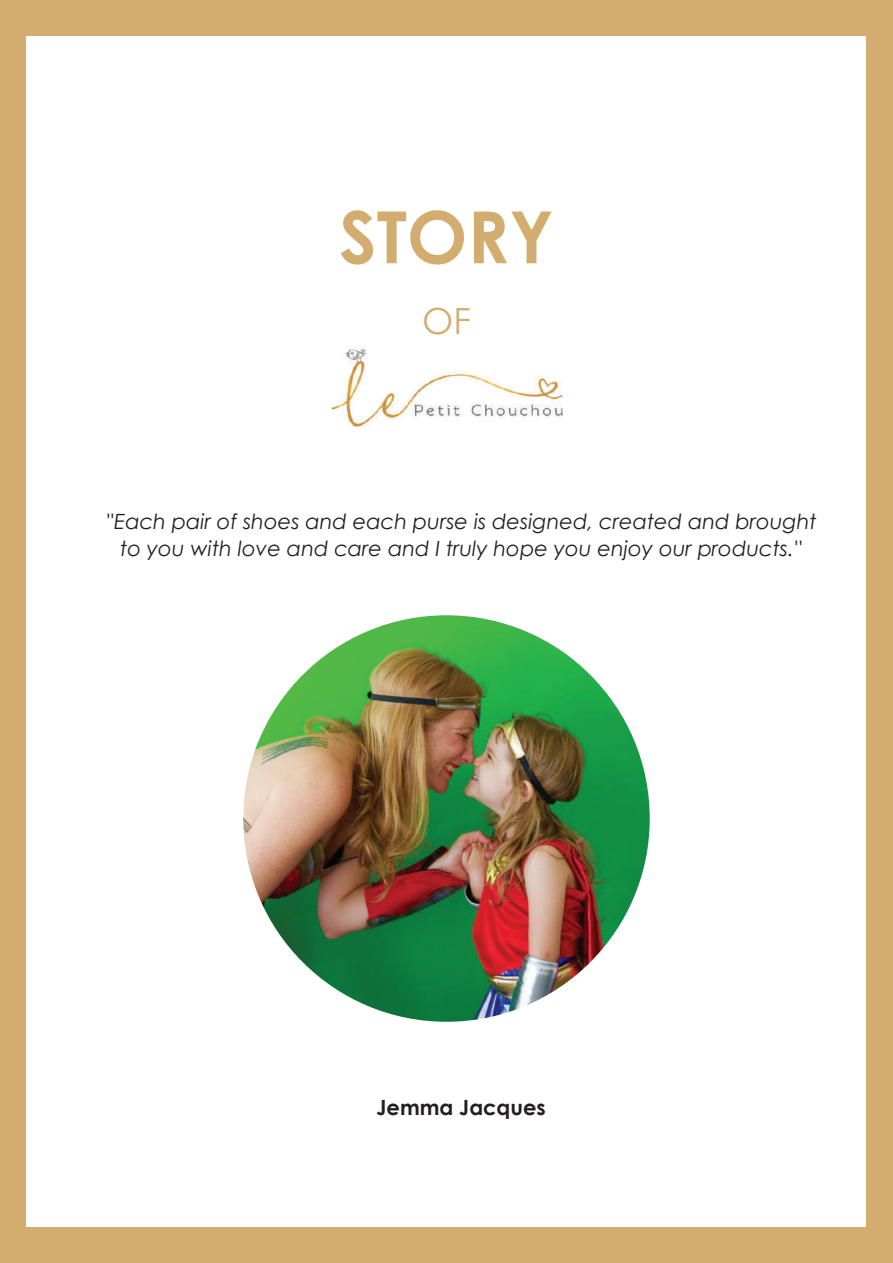
<style>
.page{position:relative;width:893px;height:1263px;background:#d3ad6f}
.page>*{position:absolute;margin:0;border:0;box-sizing:border-box;transform-origin:0 0}
.t1{font:700 72px "Century Gothic";color:#d3ad6f}
.t2{font:36px "Century Gothic";color:#d3ad6f}
.t3{font:italic 21px/27px "Century Gothic";color:#231f20;text-align:center}
.t4{font:700 21px "Century Gothic";color:#231f20}
</style>
<div class="page">
<div style="left:27px;top:36px;width:839px;height:1191px;background:#fff"></div>
<img style="left:331px;top:346px;width:232px;height:81px">
<img style="left:243px;top:615px;width:407px;height:407px;border-radius:203px">
<h1 class="t1" style="left:339px;top:182px;width:216px">STORY</h1>
<h2 class="t2" style="left:422px;top:296px;width:50px">OF</h2>
<p class="t3" style="left:106px;top:507px;width:712px">''Each pair of shoes and each purse is designed, created and brought to you with love and care and I truly hope you enjoy our products.''</p>
<p class="t4" style="left:376px;top:1092px;width:171px">Jemma Jacques</p>
</div>
